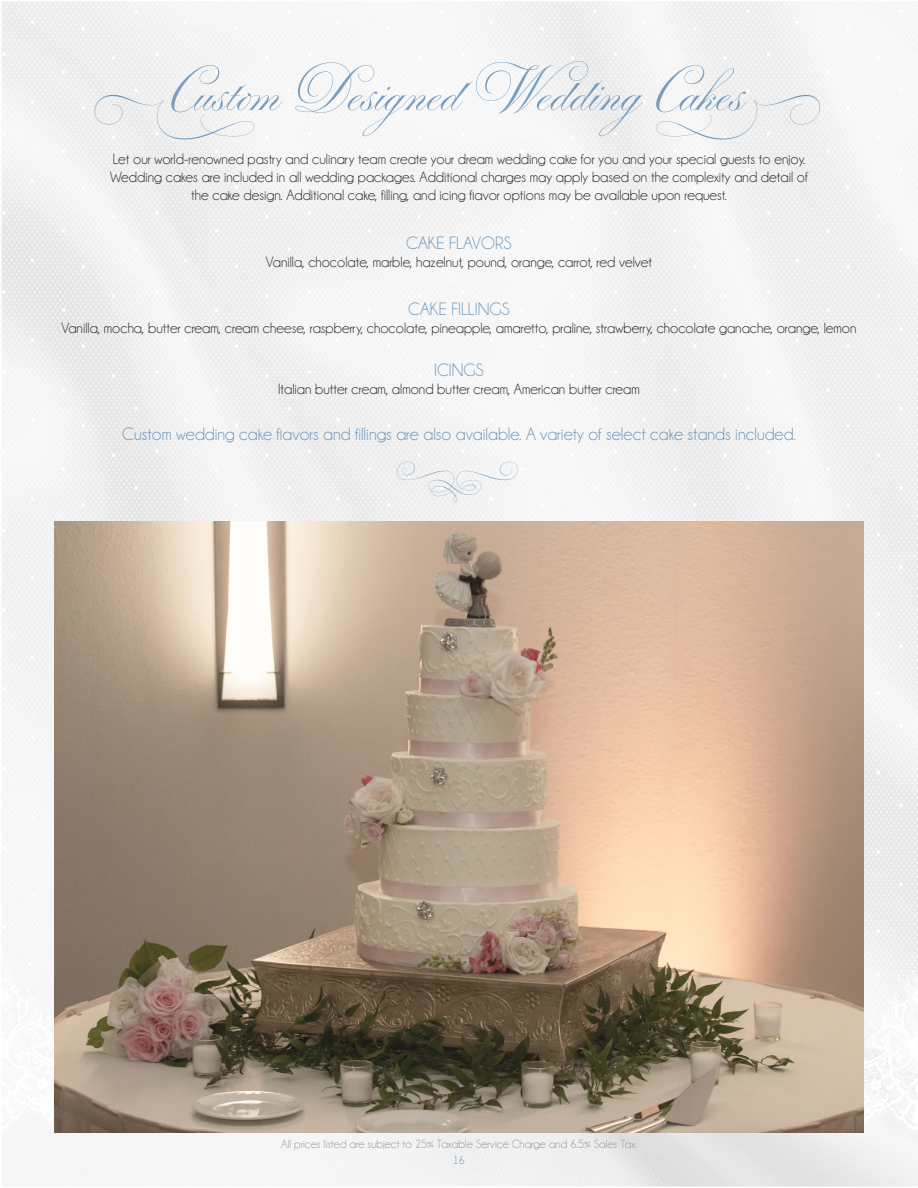
<style>
.page{position:relative;width:918px;height:1188px;background:#fff}
.page>*{position:absolute;margin:0;border:0;box-sizing:border-box;transform-origin:0 0}
.t1{font:75px "Parfumerie Script Old Style";color:#789fc1}
.t2{font:18px "Champagne&Limousines";color:#6794ba}
.t3{font:15px/18px "Champagne&Limousines";color:#231f20;text-align:center}
.t4{font:12px "Champagne&Limousines";color:#939598}
.t5{font:12px "Champagne&Limousines";color:#6794b8}
</style>
<div class="page">
<svg style="left:2px;top:1134px;width:916px;height:53px"></svg>
<img style="left:1px;top:2px;width:917px;height:1132px">
<img style="left:54px;top:521px;width:810px;height:612px">
<div style="left:88px;top:95px;width:172px;height:45px;background:#f0f0f0"></div>
<div style="left:651px;top:95px;width:176px;height:45px;background:#f1f1f1"></div>
<div style="left:393px;top:462px;width:129px;height:42px;background:#f2f2f2"></div>
<p class="t1" style="left:171px;top:40px;width:576px">Custom Designed Wedding Cakes</p>
<p class="t3" style="left:110px;top:150px;width:699px">Let our world-renowned pastry and culinary team create your dream wedding cake for you and your special guests to enjoy.<br>Wedding cakes are included in all wedding packages. Additional charges may apply based on the complexity and detail of the cake design. Additional cake, filling, and icing flavor options may be available upon request.</p>
<p class="t2" style="left:406px;top:234px;width:107px">CAKE FLAVORS</p>
<p class="t3" style="left:266px;top:253px;width:388px">Vanilla, chocolate, marble, hazelnut, pound, orange, carrot, red velvet</p>
<p class="t2" style="left:408px;top:300px;width:103px">CAKE FILLINGS</p>
<p class="t3" style="left:61px;top:320px;width:797px">Vanilla, mocha, butter cream, cream cheese, raspberry, chocolate, pineapple, amaretto, praline, strawberry, chocolate ganache, orange, lemon</p>
<p class="t2" style="left:434px;top:361px;width:51px">ICINGS</p>
<p class="t3" style="left:278px;top:380px;width:363px">Italian butter cream, almond butter cream, American butter cream</p>
<p class="t2" style="left:122px;top:425px;width:675px">Custom wedding cake flavors and fillings are also available. A variety of select cake stands included.</p>
<p class="t4" style="left:281px;top:1138px;width:357px">All prices listed are subject to 25% Taxable Service Charge and 6.5% Sales Tax.</p>
<p class="t5" style="left:453px;top:1154px;width:14px">16</p>
</div>
